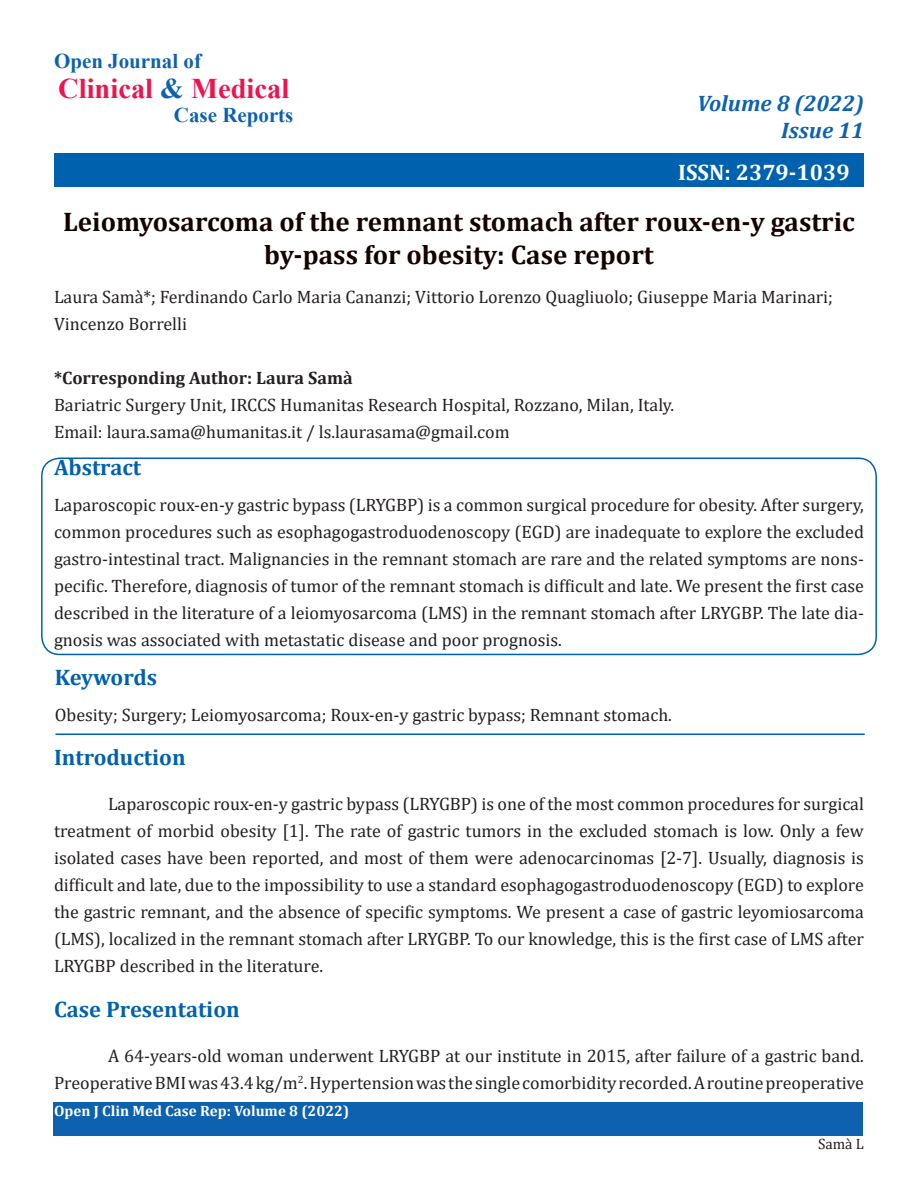
<style>
.page{position:relative;width:918px;height:1188px;background:#fff}
.page>*{position:absolute;margin:0;border:0;box-sizing:border-box;transform-origin:0 0}
.t1{font:700 28.5px "Times New Roman";color:#ed1450}
.t2{font:700 27px/33px "Cambria";color:#150000;text-align:center}
.t3{font:700 22.5px "Cambria";color:#0061af}
.t4{font:italic 700 22.5px "Cambria";color:#0d61af}
.t5{font:700 22.5px "Cambria";color:#fff}
.t6{font:700 21px "Times New Roman";color:#0d61af}
.Body_Text{font:18px/27px "Cambria";color:#231f20;text-align:justify}
.t7{font:700 18px "Cambria";color:#231f20}
.t8{font:700 15px "Cambria";color:#fff}
.t9{font:15px "Cambria";color:#231f20}
.s1{color:#0d61af}
</style>
<div class="page">
<div style="left:41px;top:458px;width:836px;height:197px;border:2px solid #0061af;border-radius:18px"></div>
<div style="left:54px;top:153px;width:810px;height:34px;background:#0061af"></div>
<div style="left:53px;top:1102px;width:810px;height:34px;background:#0d61af"></div>
<hr style="left:56px;top:734px;width:809px;height:1px;background:#0061af">
<p class="t6" style="left:54px;top:46px;width:149px">Open Journal of</p>
<p class="t1" style="left:58px;top:68px;width:233px">Clinical <span class="s1">&amp;</span> Medical</p>
<p class="t6" style="left:174px;top:100px;width:121px">Case Reports</p>
<p class="t4" style="left:697px;top:88px;width:168px">Volume 8 (2022)</p>
<p class="t4" style="left:781px;top:115px;width:84px">Issue 11</p>
<p class="t5" style="left:678px;top:156px;width:173px">ISSN: 2379-1039</p>
<p class="t2" style="left:63px;top:204px;width:793px">Leiomyosarcoma of the remnant stomach after roux-en-y gastric by-pass for obesity: Case report</p>
<p class="Body_Text" style="left:54px;top:283px;width:781px">Laura Samà*; Ferdinando Carlo Maria Cananzi; Vittorio Lorenzo Quagliuolo; Giuseppe Maria Marinari;<br>Vincenzo Borrelli</p>
<p class="t7" style="left:54px;top:365px;width:300px">*Corresponding Author: Laura Samà</p>
<p class="Body_Text" style="left:54px;top:391px;width:622px">Bariatric Surgery Unit, IRCCS Humanitas Research Hospital, Rozzano, Milan, Italy.</p>
<p class="Body_Text" style="left:54px;top:418px;width:457px">Email: laura.sama@humanitas.it / ls.laurasama@gmail.com</p>
<p class="t3" style="left:54px;top:451px;width:89px">Abstract</p>
<p class="Body_Text" style="left:54px;top:491px;width:812px">Laparoscopic roux-en-y gastric bypass (LRYGBP) is a common surgical procedure for obesity. After surgery, common procedures such as esophagogastroduodenoscopy (EGD) are inadequate to explore the excluded gastro-intestinal tract. Malignancies in the remnant stomach are rare and the related symptoms are nons&shy;pecific. Therefore, diagnosis of tumor of the remnant stomach is difficult and late. We present the first case described in the literature of a leiomyosarcoma (LMS) in the remnant stomach after LRYGBP. The late dia&shy;gnosis was associated with metastatic disease and poor prognosis.</p>
<p class="t3" style="left:55px;top:661px;width:104px">Keywords</p>
<p class="Body_Text" style="left:55px;top:701px;width:619px">Obesity; Surgery; Leiomyosarcoma; Roux-en-y gastric bypass; Remnant stomach.</p>
<p class="t3" style="left:54px;top:741px;width:133px">Introduction</p>
<p class="Body_Text" style="left:54px;top:790px;width:812px;text-indent:54px">Laparoscopic roux-en-y gastric bypass (LRYGBP) is one of the most common procedures for surgical treatment of morbid obesity [1]. The rate of gastric tumors in the excluded stomach is low. Only a few isolated cases have been reported, and most of them were adenocarcinomas [2-7]. Usually, diagnosis is difficult and late, due to the impossibility to use a standard esophagogastroduodenoscopy (EGD) to explore the gastric remnant, and the absence of specific symptoms. We present a case of gastric leyomiosarcoma (LMS), localized in the remnant stomach after LRYGBP. To our knowledge, this is the first case of LMS after LRYGBP described in the literature.</p>
<p class="t3" style="left:54px;top:993px;width:187px">Case Presentation</p>
<p class="Body_Text" style="left:54px;top:1042px;width:812px;text-align:right">A 64-years-old woman underwent LRYGBP at our institute in 2015, after failure of a gastric band.<br>Preoperative BMI was 43.4 kg/m<sup>2</sup>. Hypertension was the single comorbidity recorded. A routine preoperative</p>
<p class="t8" style="left:54px;top:1100px;width:297px">Open J Clin Med Case Rep: Volume 8 (2022)</p>
<p class="t9" style="left:818px;top:1135px;width:47px">Samà L</p>
</div>
